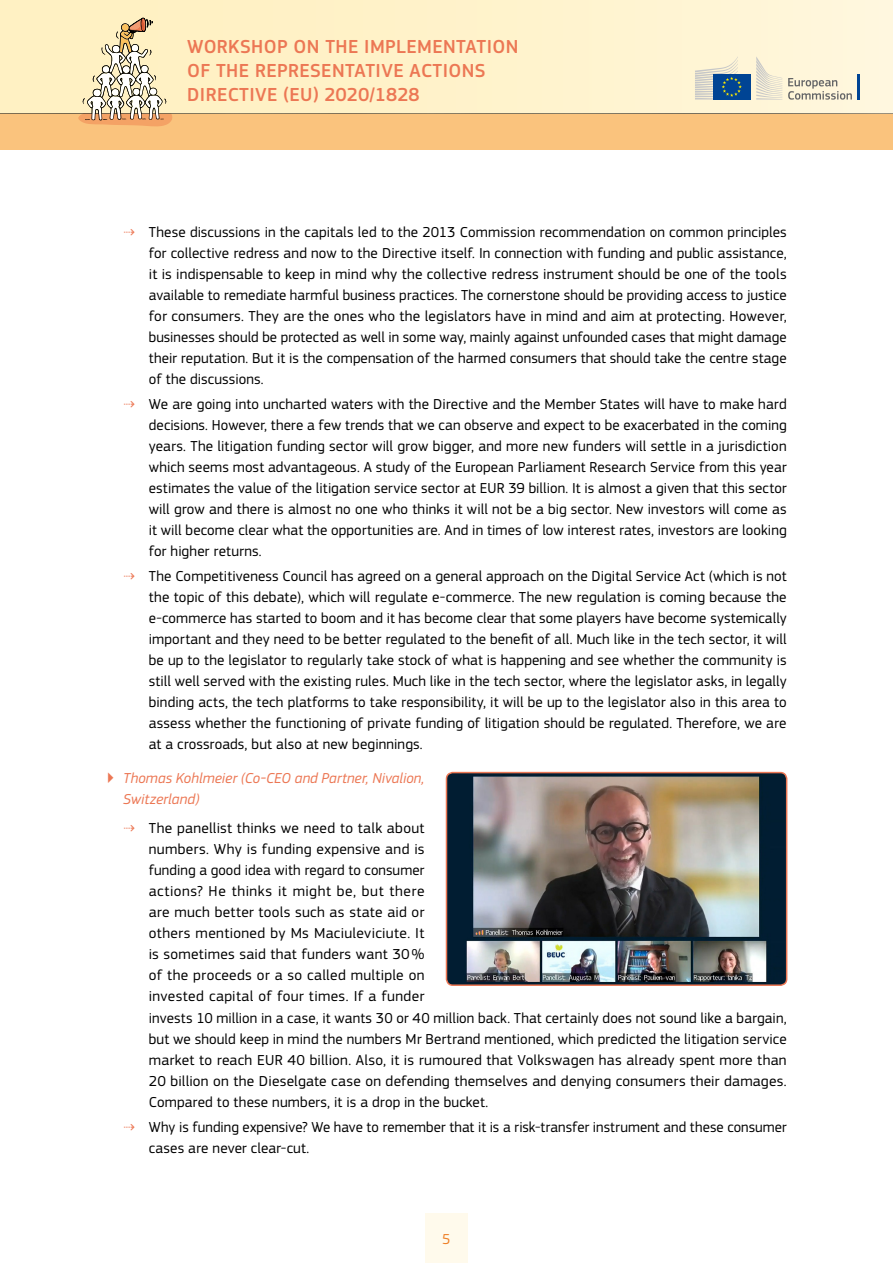
<style>
.page{position:relative;width:893px;height:1263px;background:#fff}
.page>*{position:absolute;margin:0;border:0;box-sizing:border-box;transform-origin:0 0}
.t1{font:500 19.65px/24px "EC Square Sans Pro";letter-spacing:.02em;color:#ec7754}
.t2{font:15px/21px "EC Square Sans Pro";letter-spacing:.01em;color:#000;text-align:justify}
.t3{font:italic 15px/21px "EC Square Sans Pro";letter-spacing:.005em;color:#ec7754}
.t4{font:15px "EC Square Sans Pro";color:#ee8027}
.s1{color:#ec7754}
.s2{font-style:normal}
</style>
<div class="page">
<div style="left:425px;top:1213px;width:43px;height:50px;background:#fffaec"></div>
<div style="left:0;top:0;width:893px;height:150px;background:linear-gradient(to right,#fff0be,#fff6db)"></div>
<svg style="left:0;top:17px;width:893px;height:133px;background:#f7e0b3"></svg>
<img style="left:446px;top:772px;width:341px;height:211px">
<div style="left:446px;top:772px;width:341px;height:214px;border:2px solid #ec7754;border-radius:6px"></div>
<h1 class="t1" style="left:187px;top:35px;width:333px">WORKSHOP ON THE IMPLEMENTATION<br>OF THE REPRESENTATIVE ACTIONS<br>DIRECTIVE (EU) 2020/1828</h1>
<p class="t2" style="left:149px;top:221px;width:639px;text-indent:-26px"><span class="s1">⇢</span> These discussions in the capitals led to the 2013 Commission recommendation on common principles for collective redress and now to the Directive itself. In connection with funding and public assistance, it is indispensable to keep in mind why the collective redress instrument should be one of the tools available to remediate harmful business practices. The cornerstone should be providing access to justice for consumers. They are the ones who the legislators have in mind and aim at protecting. However, businesses should be protected as well in some way, mainly against unfounded cases that might damage their reputation. But it is the compensation of the harmed consumers that should take the centre stage of the discussions.</p>
<p class="t2" style="left:149px;top:394px;width:639px;text-indent:-26px"><span class="s1">⇢</span> We are going into uncharted waters with the Directive and the Member States will have to make hard decisions. However, there a few trends that we can observe and expect to be exacerbated in the coming years. The litigation funding sector will grow bigger, and more new funders will settle in a jurisdiction which seems most advantageous. A study of the European Parliament Research Service from this year estimates the value of the litigation service sector at EUR 39 billion. It is almost a given that this sector will grow and there is almost no one who thinks it will not be a big sector. New investors will come as it will become clear what the opportunities are. And in times of low interest rates, investors are looking for higher returns.</p>
<p class="t2" style="left:149px;top:566px;width:639px;text-indent:-26px"><span class="s1">⇢</span> The Competitiveness Council has agreed on a general approach on the Digital Service Act (which is not the topic of this debate), which will regulate e-commerce. The new regulation is coming because the e-commerce has started to boom and it has become clear that some players have become systemically important and they need to be better regulated to the benefit of all. Much like in the tech sector, it will be up to the legislator to regularly take stock of what is happening and see whether the community is still well served with the existing rules. Much like in the tech sector, where the legislator asks, in legally binding acts, the tech platforms to take responsibility, it will be up to the legislator also in this area to assess whether the functioning of private funding of litigation should be regulated. Therefore, we are at a crossroads, but also at new beginnings.</p>
<p class="t3" style="left:123px;top:768px;width:303px;text-indent:-17px"><span class="s2">▶</span> Thomas Kohlmeier (Co-CEO and Partner, Nivalion,<br>Switzerland)</p>
<p class="t2" style="left:149px;top:818px;width:639px;text-align:left;text-indent:-26px"><span class="s1">⇢</span> The panellist thinks we need to talk about<br>numbers. Why is funding expensive and is<br>funding a good idea with regard to consumer<br>actions? He thinks it might be, but there<br>are much better tools such as state aid or<br>others mentioned by Ms Maciuleviciute. It<br>is sometimes said that funders want 30 %<br>of the proceeds or a so called multiple on<br>invested capital of four times. If a funder<br>invests 10 million in a case, it wants 30 or 40 million back. That certainly does not sound like a bargain, but we should keep in mind the numbers Mr Bertrand mentioned, which predicted the litigation service market to reach EUR 40 billion. Also, it is rumoured that Volkswagen has already spent more than 20 billion on the Dieselgate case on defending themselves and denying consumers their damages.<br>Compared to these numbers, it is a drop in the bucket.</p>
<p class="t2" style="left:149px;top:1116px;width:639px;text-indent:-26px"><span class="s1">⇢</span> Why is funding expensive? We have to remember that it is a risk-transfer instrument and these consumer cases are never clear-cut.</p>
<p class="t4" style="left:442px;top:1230px;width:10px">5</p>
</div>
